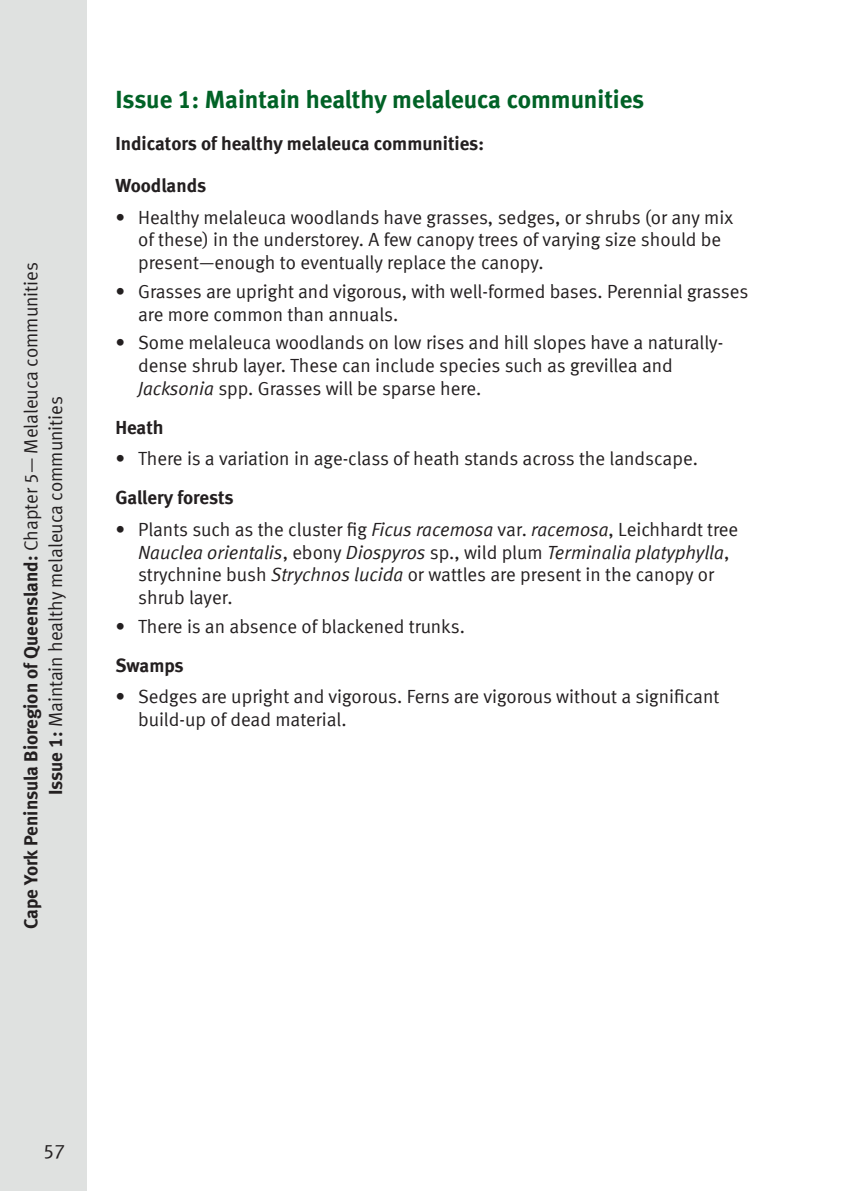
<style>
.page{position:relative;width:842px;height:1191px;background:#fff}
.page>*{position:absolute;margin:0;border:0;box-sizing:border-box;transform-origin:0 0}
.Subheading_1{font:25px "Meta Bold LF";color:#016226}
.t1{font:20px "Meta Normal LF";color:#231f20}
.t2{font:19px/22.8px "Meta Normal LF";color:#231f20}
.Subheading_3{font:19px "Meta Bold LF";color:#231f20}
.s1{font-family:"Meta Normal LF"}
.s2{font-family:"Meta Bold LF"}
.s3{font-style:italic}
</style>
<div class="page">
<div style="left:0;top:0;width:87px;height:1190px;background:#dfe1e0"></div>
<p class="Subheading_3" style="left:20px;top:929px;width:668px;rotate:-90deg">Cape York Peninsula Bioregion of Queensland: <span class="s1">Chapter 5— Melaleuca communities</span></p>
<p class="t2" style="left:44px;top:795px;width:400px;rotate:-90deg"><span class="s2">Issue 1:</span> Maintain healthy melaleuca communities</p>
<p class="Subheading_1" style="left:115px;top:85px;width:530px">Issue 1: Maintain healthy melaleuca communities</p>
<p class="Subheading_3" style="left:115px;top:132px;width:370px">Indicators of healthy melaleuca communities:</p>
<p class="Subheading_3" style="left:115px;top:174px;width:92px">Woodlands</p>
<p class="t2" style="left:138px;top:205px;width:596px;text-indent:-23px">• Healthy melaleuca woodlands have grasses, sedges, or shrubs (or any mix of these) in the understorey. A few canopy trees of varying size should be present—enough to eventually replace the canopy.</p>
<p class="t2" style="left:138px;top:279px;width:611px;text-indent:-23px">• Grasses are upright and vigorous, with well-formed bases. Perennial grasses are more common than annuals.</p>
<p class="t2" style="left:138px;top:331px;width:586px;text-indent:-23px">• Some melaleuca woodlands on low rises and hill slopes have a naturally&shy;dense shrub layer. These can include species such as grevillea and<br><span class="s3">Jacksonia</span> spp. Grasses will be sparse here.</p>
<p class="Subheading_3" style="left:115px;top:416px;width:50px">Heath</p>
<p class="t2" style="left:115px;top:447px;width:584px">• There is a variation in age-class of heath stands across the landscape.</p>
<p class="Subheading_3" style="left:115px;top:486px;width:120px">Gallery forests</p>
<p class="t2" style="left:138px;top:517px;width:601px;text-indent:-23px">• Plants such as the cluster fig <span class="s3">Ficus racemosa</span> var. <span class="s3">racemosa</span>, Leichhardt tree <span class="s3">Nauclea orientalis</span>, ebony <span class="s3">Diospyros</span> sp., wild plum <span class="s3">Terminalia platyphylla</span>, strychnine bush <span class="s3">Strychnos lucida</span> or wattles are present in the canopy or shrub layer.</p>
<p class="t2" style="left:115px;top:614px;width:351px">• There is an absence of blackened trunks.</p>
<p class="Subheading_3" style="left:115px;top:653px;width:70px">Swamps</p>
<p class="t2" style="left:138px;top:684px;width:582px;text-indent:-23px">• Sedges are upright and vigorous. Ferns are vigorous without a significant build-up of dead material.</p>
<p class="t1" style="left:43px;top:1139px;width:24px">57</p>
</div>
